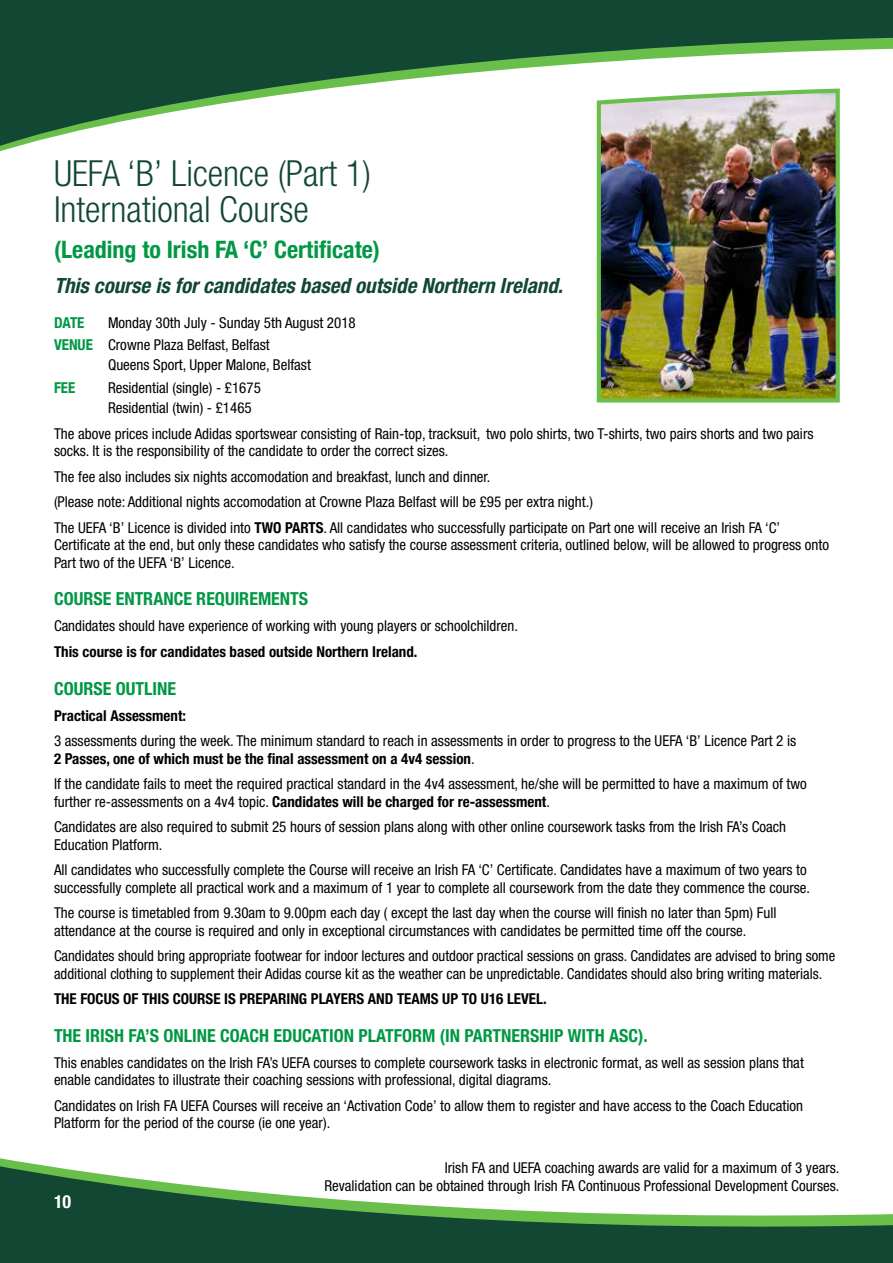
<style>
.page{position:relative;width:893px;height:1263px;background:#fff}
.page>*{position:absolute;margin:0;border:0;box-sizing:border-box;transform-origin:0 0}
.t1{font:300 condensed 36px/36px "Helvetica Neue";color:#124734}
.t2{font:700 condensed 24px "Helvetica Neue";color:#009845}
.t3{font:italic 700 condensed 21px "Helvetica Neue";color:#124734}
.t4{font:700 condensed 18px "Helvetica Neue";color:#009845}
.t5{font:700 condensed 18px "Helvetica Neue";color:#fff}
.t6{font:condensed 15px/17.2px "Helvetica Neue";color:#000}
.t7{font:700 condensed 15px "Helvetica Neue";color:#000}
.t8{font:700 condensed 15px "Helvetica Neue";color:#009845}
.s1{font-weight:700;color:#009845}
.s2{font-weight:700}
</style>
<div class="page">
<svg style="left:0;top:1164px;width:893px;height:99px;fill:#124734"></svg>
<svg style="left:0;top:0;width:893px;height:150px;fill:#124734"></svg>
<img style="left:595px;top:86px;width:247px;height:317px">
<h1 class="t1" style="left:54px;top:155px;width:318px">UEFA ‘B’ Licence (Part 1)<br>International Course</h1>
<h2 class="t2" style="left:54px;top:230px;width:328px">(Leading to Irish FA ‘C’ Certificate)</h2>
<h3 class="t3" style="left:54px;top:273px;width:510px">This course is for candidates based outside Northern Ireland.</h3>
<p class="t8" style="left:54px;top:310px;width:32px">DATE</p>
<p class="t6" style="left:54px;top:311px;width:303px;line-height:22.2px;text-indent:54px">Monday 30th July - Sunday 5th August 2018<br><span class="s1">VENUE</span> Crowne Plaza Belfast, Belfast</p>
<p class="t6" style="left:108px;top:356px;width:204px">Queens Sport, Upper Malone, Belfast</p>
<p class="t8" style="left:54px;top:375px;width:23px">FEE</p>
<p class="t6" style="left:108px;top:377px;width:154px;line-height:20.1px">Residential (single) - £1675<br>Residential (twin) - £1465</p>
<p class="t6" style="left:54px;top:424px;width:761px">The above prices include Adidas sportswear consisting of Rain-top, tracksuit, two polo shirts, two T-shirts, two pairs shorts and two pairs socks. It is the responsibility of the candidate to order the correct sizes.</p>
<p class="t6" style="left:54px;top:463px;width:727px;line-height:25.8px">The fee also includes six nights accomodation and breakfast, lunch and dinner.<br>(Please note: Additional nights accomodation at Crowne Plaza Belfast will be £95 per extra night.)<br>The UEFA ‘B’ Licence is divided into <span class="s2">TWO PARTS</span>. All candidates who successfully participate on Part one will receive an Irish FA ‘C’</p>
<p class="t6" style="left:54px;top:536px;width:776px">Certificate at the end, but only these candidates who satisfy the course assessment criteria, outlined below, will be allowed to progress onto<br>Part two of the UEFA ‘B’ Licence.</p>
<p class="t4" style="left:54px;top:588px;width:256px">COURSE ENTRANCE REQUIREMENTS</p>
<p class="t6" style="left:54px;top:617px;width:465px">Candidates should have experience of working with young players or schoolchildren.</p>
<p class="t7" style="left:54px;top:642px;width:365px">This course is for candidates based outside Northern Ireland.</p>
<p class="t4" style="left:54px;top:677px;width:123px">COURSE OUTLINE</p>
<p class="t7" style="left:54px;top:706px;width:134px">Practical Assessment:</p>
<p class="t6" style="left:54px;top:732px;width:744px">3 assessments during the week. The minimum standard to reach in assessments in order to progress to the UEFA ‘B’ Licence Part 2 is<br><span class="s2">2 Passes, one of which must be the final assessment on a 4v4 session</span>.</p>
<p class="t6" style="left:54px;top:775px;width:754px">If the candidate fails to meet the required practical standard in the 4v4 assessment, he/she will be permitted to have a maximum of two further re-assessments on a 4v4 topic. <span class="s2">Candidates will be charged for re-assessment</span>.</p>
<p class="t6" style="left:54px;top:818px;width:734px">Candidates are also required to submit 25 hours of session plans along with other online coursework tasks from the Irish FA’s Coach<br>Education Platform.</p>
<p class="t6" style="left:54px;top:861px;width:758px">All candidates who successfully complete the Course will receive an Irish FA ‘C’ Certificate. Candidates have a maximum of two years to successfully complete all practical work and a maximum of 1 year to complete all coursework from the date they commence the course.</p>
<p class="t6" style="left:54px;top:904px;width:724px">The course is timetabled from 9.30am to 9.00pm each day ( except the last day when the course will finish no later than 5pm) Full attendance at the course is required and only in exceptional circumstances with candidates be permitted time off the course.</p>
<p class="t6" style="left:54px;top:947px;width:783px">Candidates should bring appropriate footwear for indoor lectures and outdoor practical sessions on grass. Candidates are advised to bring some additional clothing to supplement their Adidas course kit as the weather can be unpredictable. Candidates should also bring writing materials.</p>
<p class="t7" style="left:54px;top:990px;width:494px">THE FOCUS OF THIS COURSE IS PREPARING PLAYERS AND TEAMS UP TO U16 LEVEL.</p>
<p class="t4" style="left:54px;top:1025px;width:595px">THE IRISH FA’S ONLINE COACH EDUCATION PLATFORM (IN PARTNERSHIP WITH ASC).</p>
<p class="t6" style="left:54px;top:1054px;width:751px">This enables candidates on the Irish FA’s UEFA courses to complete coursework tasks in electronic format, as well as session plans that enable candidates to illustrate their coaching sessions with professional, digital diagrams.</p>
<p class="t6" style="left:54px;top:1097px;width:751px">Candidates on Irish FA UEFA Courses will receive an ‘Activation Code’ to allow them to register and have access to the Coach Education<br>Platform for the period of the course (ie one year).</p>
<p class="t6" style="left:324px;top:1158px;width:517px;line-height:18px;text-align:right">Irish FA and UEFA coaching awards are valid for a maximum of 3 years.<br>Revalidation can be obtained through Irish FA Continuous Professional Development Courses.</p>
<p class="t5" style="left:54px;top:1191px;width:19px">10</p>
</div>
